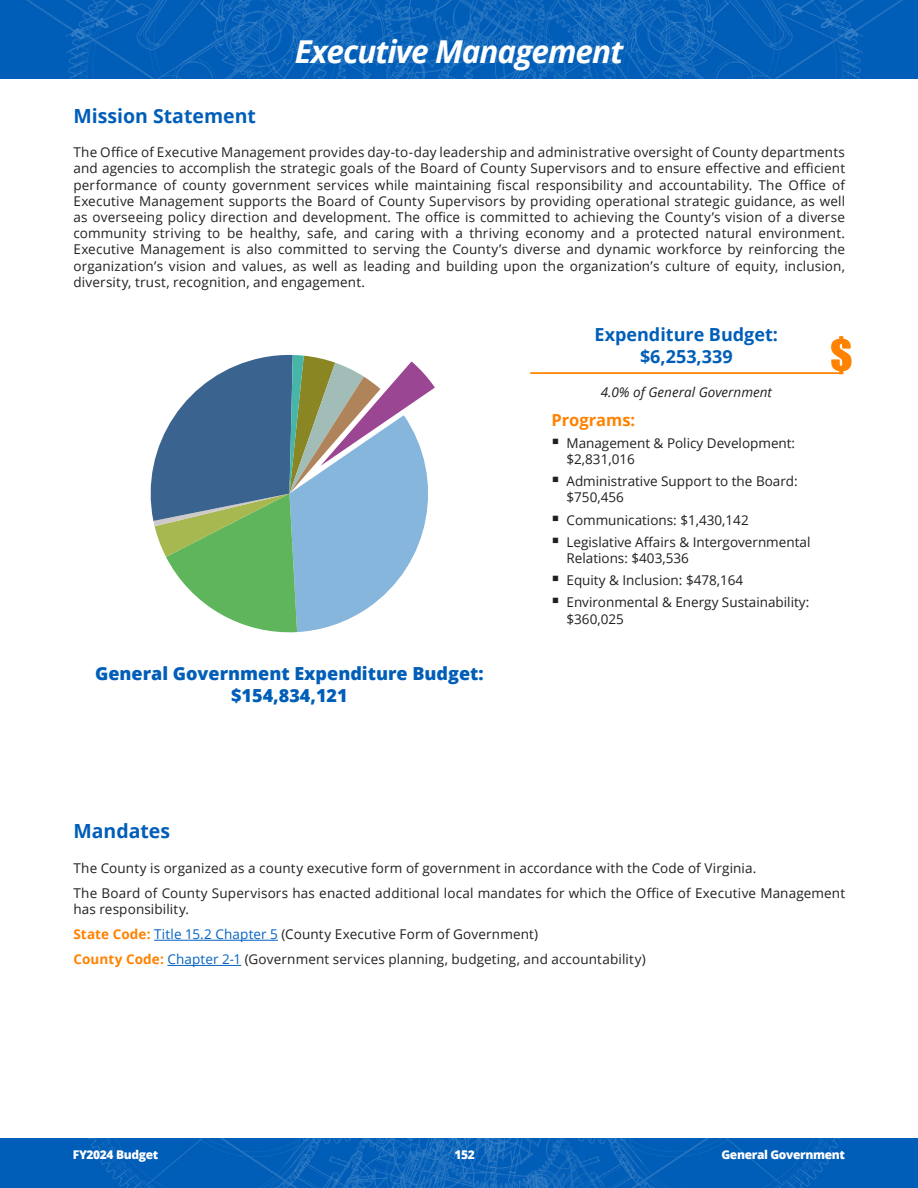
<style>
.page{position:relative;width:918px;height:1188px;background:#fff}
.page>*{position:absolute;margin:0;border:0;box-sizing:border-box;transform-origin:0 0}
.t1{font:40.35px "Impact";color:#ff8200}
.Head_2{font:italic 700 31.5px "Open Sans";letter-spacing:-.03em;color:#fff}
.Heading_L1{font:700 19.5px "Open Sans";color:#005eb8}
.t2{font:800 18px/21.6px "Open Sans";color:#005eb8;text-align:center}
.EB_Heading{font:700 18px/21.6px "Open Sans";color:#005eb8;text-align:center}
.EB_Heading_2{font:700 16.5px "Open Sans";color:#ff8200}
.Body{font:13.5px/16.2px "Open Sans";letter-spacing:.005em;color:#231f20}
.EB_Quote{font:italic 13.5px "Open Sans";color:#231f20}
.t3{font:800 12px "Open Sans";letter-spacing:-.03em;color:#fff}
.s1{font-weight:700;color:#ff8200}
.s2{color:#0563c1}
</style>
<div class="page">
<img style="left:0;top:0;width:918px;height:78px">
<img style="left:0;top:1138px;width:918px;height:50px">
<svg style="left:150px;top:355px;width:285px;height:278px"></svg>
<hr style="left:530px;top:372px;width:312px;height:2px;background:#ff8200">
<hr style="left:154px;top:940px;width:124px;height:1px;background:#0563c1">
<hr style="left:167px;top:965px;width:74px;height:1px;background:#0563c1">
<p class="Head_2" style="left:295px;top:29px;width:330px">Executive Management</p>
<p class="Heading_L1" style="left:73px;top:102px;width:184px">Mission Statement</p>
<p class="Body" style="left:73px;top:144px;width:773px;text-align:justify">The Office of Executive Management provides day-to-day leadership and administrative oversight of County departments and agencies to accomplish the strategic goals of the Board of County Supervisors and to ensure effective and efficient performance of county government services while maintaining fiscal responsibility and accountability. The Office of Executive Management supports the Board of County Supervisors by providing operational strategic guidance, as well as overseeing policy direction and development. The office is committed to achieving the County’s vision of a diverse community striving to be healthy, safe, and caring with a thriving economy and a protected natural environment.<br>Executive Management is also committed to serving the County’s diverse and dynamic workforce by reinforcing the organization’s vision and values, as well as leading and building upon the organization’s culture of equity, inclusion, diversity, trust, recognition, and engagement.</p>
<h3 class="t2" style="left:95px;top:662px;width:390px">General Government Expenditure Budget: $154,834,121</h3>
<p class="EB_Heading" style="left:595px;top:323px;width:185px">Expenditure Budget: $6,253,339</p>
<p class="EB_Quote" style="left:601px;top:383px;width:173px">4.0% of General Government</p>
<p class="EB_Heading_2" style="left:551px;top:408px;width:85px">Programs:</p>
<p class="Body" style="left:567px;top:434px;width:230px;text-indent:-15px">▪ Management &amp; Policy Development: $2,831,016</p>
<p class="Body" style="left:567px;top:473px;width:233px;text-indent:-15px">▪ Administrative Support to the Board: $750,456</p>
<p class="Body" style="left:551px;top:511px;width:199px">▪ Communications: $1,430,142</p>
<p class="Body" style="left:567px;top:533px;width:245px;text-indent:-15px">▪ Legislative Affairs &amp; Intergovernmental<br>Relations: $403,536</p>
<p class="Body" style="left:551px;top:572px;width:194px">▪ Equity &amp; Inclusion: $478,164</p>
<p class="Body" style="left:567px;top:594px;width:244px;text-indent:-15px">▪ Environmental &amp; Energy Sustainability: $360,025</p>
<h1 class="t1" style="left:830px;top:324px;width:24px">$</h1>
<p class="Heading_L1" style="left:73px;top:818px;width:98px">Mandates</p>
<p class="Body" style="left:73px;top:859px;width:684px">The County is organized as a county executive form of government in accordance with the Code of Virginia.</p>
<p class="Body" style="left:73px;top:884px;width:773px">The Board of County Supervisors has enacted additional local mandates for which the Office of Executive Management has responsibility.</p>
<p class="Body" style="left:73px;top:926px;width:466px"><span class="s1">State Code:</span> <span class="s2">Title 15.2 Chapter 5</span> (County Executive Form of Government)</p>
<p class="Body" style="left:73px;top:951px;width:574px"><span class="s1">County Code:</span> <span class="s2">Chapter 2-1</span> (Government services planning, budgeting, and accountability)</p>
<p class="t3" style="left:73px;top:1146px;width:87px">FY2024 Budget</p>
<p class="t3" style="left:454px;top:1146px;width:22px">152</p>
<p class="t3" style="left:721px;top:1146px;width:125px">General Government</p>
</div>
